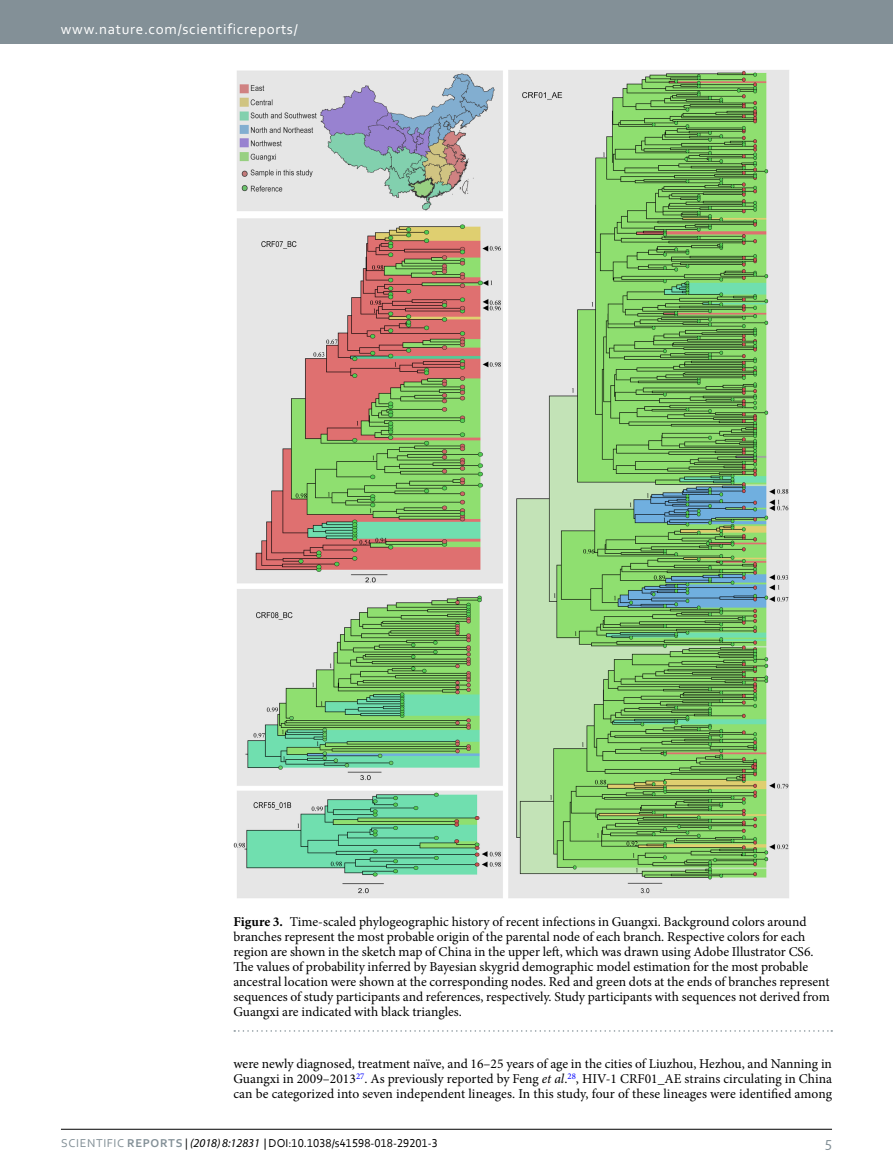
<style>
.page{position:relative;width:893px;height:1174px;background:#fff}
.page>*{position:absolute;margin:0;border:0;box-sizing:border-box;transform-origin:0 0}
.t1{font:15px "Corbel 2";letter-spacing:.045em;color:#fff}
.t2{font:15px "Corbel 2";color:#839097}
.t3{font:13.5px/15px "Minion Pro";color:#000;text-align:justify}
.t4{font:12px "Corbel";color:#000}
.s1{font-weight:700}
.s2{font-style:italic}
.s3{font-family:"Corbel 2";color:#839097}
.s4{font-family:"Corbel Bold 2";color:#839097}
.s5{font-family:"Corbel 2"}
.s6{font-family:"Myriad Pro";font-style:italic}
</style>
<div class="page">
<div style="left:0;top:0;width:893px;height:43px;background:#839097"></div>
<hr style="left:61px;top:1129px;width:771px;height:1px;background:#000">
<img style="left:233px;top:70px;width:556px;height:828px">
<svg style="left:234px;top:1030px;width:598px;height:1px"></svg>
<p class="t1" style="left:61px;top:19px;width:238px">www.nature.com/scientificreports/</p>
<p class="t3" style="left:233px;top:914px;width:598px;text-align:left"><span class="s1">Figure 3.</span> Time-scaled phylogeographic history of recent infections in Guangxi. Background colors around branches represent the most probable origin of the parental node of each branch. Respective colors for each region are shown in the sketch map of China in the upper left, which was drawn using Adobe Illustrator CS6.<br>The values of probability inferred by Bayesian skygrid demographic model estimation for the most probable ancestral location were shown at the corresponding nodes. Red and green dots at the ends of branches represent sequences of study participants and references, respectively. Study participants with sequences not derived from Guangxi are indicated with black triangles.</p>
<p class="t3" style="left:233px;top:1056px;width:600px">were newly diagnosed, treatment naïve, and 16–25 years of age in the cities of Liuzhou, Hezhou, and Nanning in Guangxi in 2009–2013<sup>27</sup>. As previously reported by Feng <span class="s2">et al</span>.<sup>28</sup>, HIV-1 CRF01_AE strains circulating in China can be categorized into seven independent lineages. In this study, four of these lineages were identified among</p>
<p class="t4" style="left:61px;top:1135px;width:378px"><span class="s3">SCIeNTIFIC</span> <span class="s4">REPORTS</span> <span class="s5">|</span> <span class="s6">(2018) 8:12831</span> | DOI:10.1038/s41598-018-29201-3</p>
<p class="t2" style="left:825px;top:1132px;width:9px">5</p>
</div>
